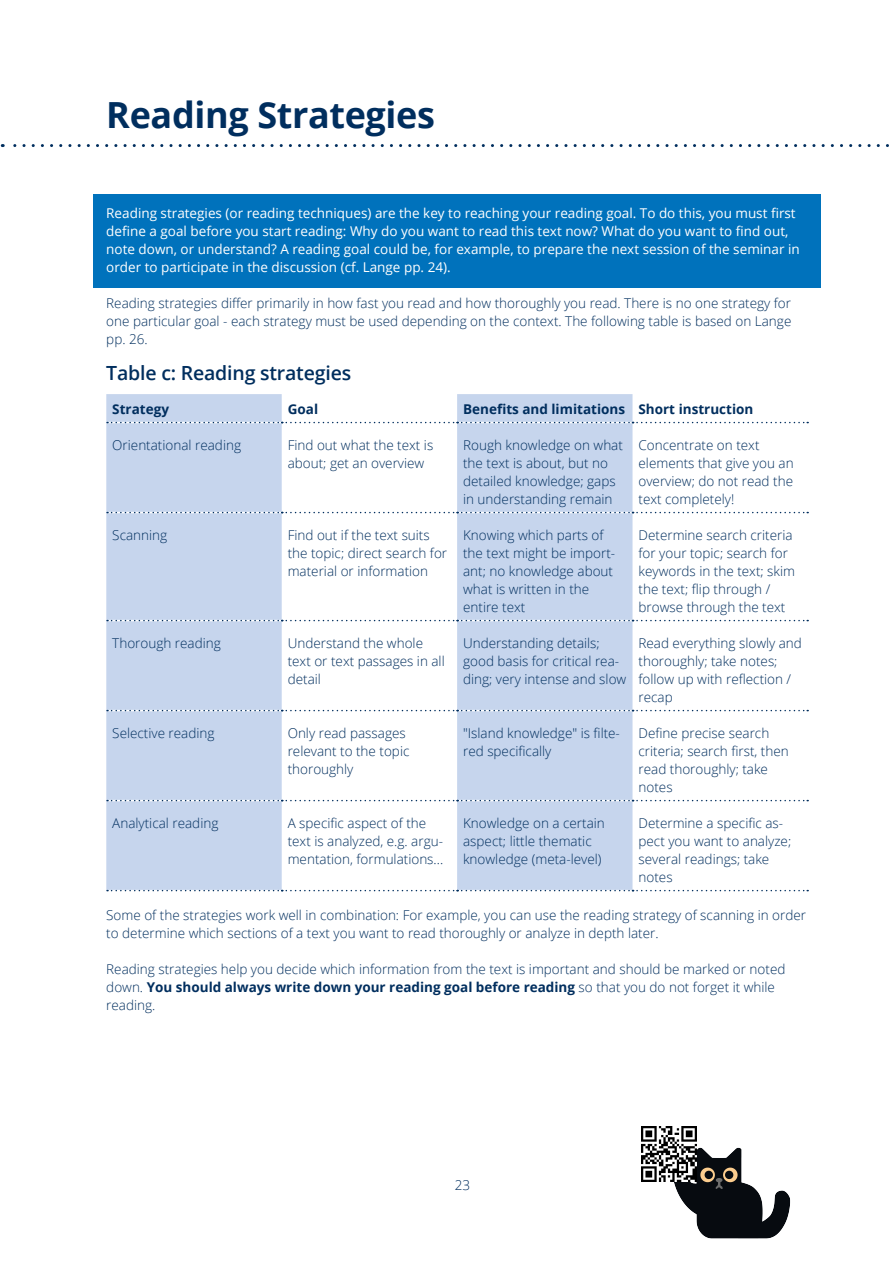
<style>
.page{position:relative;width:893px;height:1263px;background:#fff}
.page>*{position:absolute;margin:0;border:0;box-sizing:border-box;transform-origin:0 0}
.H1_Überschrift_Kapitel{font:700 36px "Open Sans";letter-spacing:-.01em;color:#002e5e}
.t1{font:600 19.5px "Open Sans";letter-spacing:-.01em;color:#002e5e}
.LoserZellentext{font:300 13.5px/18px "Open Sans";color:#002e5e}
.p_Blauer_Infokasten{font:13.5px/18px "Open Sans";color:#fff}
.Spaltenüberschrift{font:700 13.5px "Open Sans";color:#002e5e}
.s1{font-weight:700}
</style>
<div class="page">
<svg style="left:2px;top:144px;width:887px;height:3px"></svg>
<img style="left:648px;top:1137px;width:143px;height:102px">
<div style="left:94px;top:194px;width:727px;height:94px;background:#0072bc"></div>
<svg style="left:106px;top:394px;width:526px;height:497px;fill:#c6d5ed"></svg>
<svg style="left:107px;top:422px;width:701px;height:1px"></svg>
<svg style="left:107px;top:512px;width:701px;height:1px"></svg>
<svg style="left:107px;top:620px;width:701px;height:1px"></svg>
<svg style="left:107px;top:710px;width:701px;height:1px"></svg>
<svg style="left:107px;top:800px;width:701px;height:1px"></svg>
<svg style="left:107px;top:890px;width:701px;height:1px"></svg>
<img style="left:641px;top:1127px;width:55px;height:54px">
<h1 class="H1_Überschrift_Kapitel" style="left:106px;top:89px;width:330px">Reading Strategies</h1>
<p class="p_Blauer_Infokasten" style="left:106px;top:203px;width:695px">Reading strategies (or reading techniques) are the key to reaching your reading goal. To do this, you must first define a goal before you start reading: Why do you want to read this text now? What do you want to find out, note down, or understand? A reading goal could be, for example, to prepare the next session of the seminar in order to participate in the discussion (cf. Lange pp. 24).</p>
<p class="LoserZellentext" style="left:106px;top:293px;width:687px;text-align:justify">Reading strategies differ primarily in how fast you read and how thoroughly you read. There is no one strategy for one particular goal - each strategy must be used depending on the context. The following table is based on Lange pp. 26.</p>
<p class="t1" style="left:106px;top:359px;width:246px">Table c: Reading strategies</p>
<p class="Spaltenüberschrift" style="left:112px;top:400px;width:58px">Strategy</p>
<p class="Spaltenüberschrift" style="left:288px;top:400px;width:32px">Goal</p>
<p class="Spaltenüberschrift" style="left:463px;top:400px;width:163px">Benefits and limitations</p>
<p class="Spaltenüberschrift" style="left:638px;top:400px;width:116px">Short instruction</p>
<p class="LoserZellentext" style="left:112px;top:436px;width:130px">Orientational reading</p>
<p class="LoserZellentext" style="left:288px;top:436px;width:147px">Find out what the text is about; get an overview</p>
<p class="LoserZellentext" style="left:463px;top:436px;width:161px">Rough knowledge on what the text is about, but no detailed knowledge; gaps in understanding remain</p>
<p class="LoserZellentext" style="left:638px;top:436px;width:157px">Concentrate on text elements that give you an overview; do not read the text completely!</p>
<p class="LoserZellentext" style="left:112px;top:526px;width:56px">Scanning</p>
<p class="LoserZellentext" style="left:288px;top:526px;width:161px">Find out if the text suits the topic; direct search for material or information</p>
<p class="LoserZellentext" style="left:463px;top:526px;width:154px">Knowing which parts of the text might be import&shy;ant; no knowledge about what is written in the entire text</p>
<p class="LoserZellentext" style="left:638px;top:526px;width:158px">Determine search criteria for your topic; search for keywords in the text; skim the text; flip through / browse through the text</p>
<p class="LoserZellentext" style="left:112px;top:634px;width:110px">Thorough reading</p>
<p class="LoserZellentext" style="left:288px;top:634px;width:159px">Understand the whole text or text passages in all detail</p>
<p class="LoserZellentext" style="left:463px;top:634px;width:165px">Understanding details; good basis for critical rea&shy;ding; very intense and slow</p>
<p class="LoserZellentext" style="left:638px;top:634px;width:165px">Read everything slowly and thoroughly; take notes; follow up with reflection / recap</p>
<p class="LoserZellentext" style="left:112px;top:724px;width:104px">Selective reading</p>
<p class="LoserZellentext" style="left:288px;top:724px;width:123px">Only read passages relevant to the topic thoroughly</p>
<p class="LoserZellentext" style="left:463px;top:724px;width:158px">"Island knowledge" is filte&shy;red specifically</p>
<p class="LoserZellentext" style="left:638px;top:724px;width:152px">Define precise search criteria; search first, then read thoroughly; take notes</p>
<p class="LoserZellentext" style="left:112px;top:814px;width:108px">Analytical reading</p>
<p class="LoserZellentext" style="left:288px;top:814px;width:157px">A specific aspect of the text is analyzed, e.g. argu&shy;mentation, formulations...</p>
<p class="LoserZellentext" style="left:463px;top:814px;width:143px">Knowledge on a certain aspect; little thematic knowledge (meta-level)</p>
<p class="LoserZellentext" style="left:638px;top:814px;width:154px">Determine a specific as&shy;pect you want to analyze; several readings; take notes</p>
<p class="LoserZellentext" style="left:106px;top:905px;width:701px">Some of the strategies work well in combination: For example, you can use the reading strategy of scanning in order to determine which sections of a text you want to read thoroughly or analyze in depth later.</p>
<p class="LoserZellentext" style="left:106px;top:959px;width:681px">Reading strategies help you decide which information from the text is important and should be marked or noted down. <span class="s1">You should always write down your reading goal before reading</span> so that you do not forget it while reading.</p>
<p class="LoserZellentext" style="left:455px;top:1175px;width:17px">23</p>
</div>
